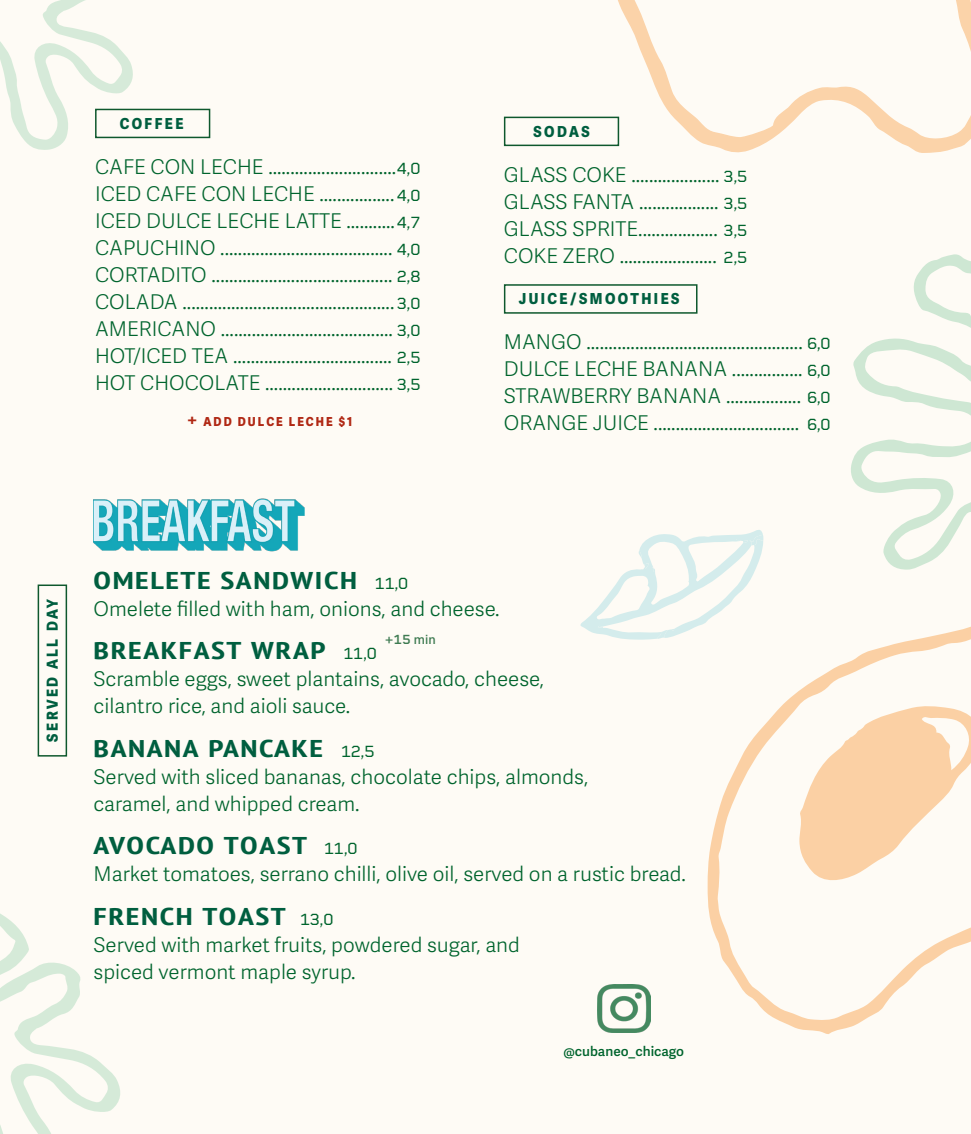
<style>
.page{position:relative;width:971px;height:1134px;background:#fff}
.page>*{position:absolute;margin:0;border:0;box-sizing:border-box;transform-origin:0 0}
.t1{font:700 condensed 24.3px "PT Sans";letter-spacing:.05em;color:#005e3f;scale:1.3 1}
.t2{font:300 20.4px/27px "Adelle Sans Devanagari";color:#00642d}
.t3{font:16.5px "Rigid Square";color:#00642d}
.t4{font:800 15.15px "Adelle Sans Devanagari";letter-spacing:.18em;color:#005e3f;scale:.9 1}
.t5{font:600 13.5px "Adelle Sans Devanagari";color:#00642d}
.t6{font:600 13.5px "Tamil Sangam MN";color:#3f7b52}
.t7{font:800 12.45px "Adelle Sans Devanagari";letter-spacing:.18em;color:#b02814;scale:.9 1}
.s1{font-family:"Apparat Extra Cond";font-size:18.9px}
.s2{font-family:"Rigid Square";font-weight:400;font-stretch:normal;font-size:16.5px;color:#00642d}
.s3{font-family:"Rigid Square"}
</style>
<div class="page">
<div style="left:0;top:0;width:970px;height:1134px;background:#fefbf5"></div>
<svg style="left:707px;top:627px;width:263px;height:407px"></svg>
<svg style="left:799px;top:705px;width:171px;height:179px"></svg>
<svg style="left:0;top:913px;width:120px;height:221px"></svg>
<svg style="left:851px;top:254px;width:119px;height:316px"></svg>
<svg style="left:511px;top:0;width:459px;height:153px"></svg>
<svg style="left:0;top:0;width:135px;height:150px"></svg>
<div style="left:38px;top:585px;width:29px;height:172px;border:2px solid #0e582d"></div>
<img style="left:94px;top:498px;width:211px;height:54px">
<svg style="left:580px;top:530px;width:183px;height:110px"></svg>
<img style="left:597px;top:985px;width:53px;height:48px">
<div style="left:95px;top:109px;width:115px;height:29px;border:2px solid #0e582d"></div>
<div style="left:504px;top:117px;width:115px;height:29px;border:2px solid #0e582d"></div>
<div style="left:504px;top:284px;width:193px;height:30px;border:2px solid #0e582d"></div>
<p class="t4" style="left:120px;top:115px;width:72px">COFFEE</p>
<p class="t2" style="left:95px;top:155px;width:303px">CAFE CON LECHE .............................</p>
<p class="t2" style="left:95px;top:182px;width:301px">ICED CAFE CON LECHE .................</p>
<p class="t2" style="left:95px;top:209px;width:301px">ICED DULCE LECHE LATTE ...........</p>
<p class="t2" style="left:95px;top:236px;width:299px">CAPUCHINO .......................................<br>CORTADITO .........................................</p>
<p class="t2" style="left:95px;top:290px;width:301px">COLADA ................................................</p>
<p class="t2" style="left:95px;top:317px;width:299px">AMERICANO .......................................</p>
<p class="t2" style="left:95px;top:344px;width:298px">HOT/ICED TEA ....................................</p>
<p class="t2" style="left:95px;top:371px;width:299px">HOT CHOCOLATE .............................</p>
<p class="t7" style="left:187px;top:414px;width:185px"><span class="s1">+</span> ADD DULCE LECHE $1</p>
<p class="t3" style="left:396px;top:158px;width:26px">4,0</p>
<p class="t3" style="left:396px;top:185px;width:26px">4,0</p>
<p class="t3" style="left:396px;top:212px;width:26px">4,7</p>
<p class="t3" style="left:396px;top:239px;width:26px">4,0</p>
<p class="t3" style="left:396px;top:266px;width:26px">2,8</p>
<p class="t3" style="left:396px;top:293px;width:26px">3,0</p>
<p class="t3" style="left:396px;top:320px;width:26px">3,0</p>
<p class="t3" style="left:396px;top:347px;width:26px">2,5</p>
<p class="t3" style="left:396px;top:374px;width:26px">3,5</p>
<p class="t4" style="left:533px;top:123px;width:64px">SODAS</p>
<p class="t2" style="left:504px;top:163px;width:217px">GLASS COKE ....................</p>
<p class="t2" style="left:504px;top:190px;width:216px">GLASS FANTA ..................</p>
<p class="t2" style="left:504px;top:217px;width:215px">GLASS SPRITE..................</p>
<p class="t2" style="left:504px;top:244px;width:214px">COKE ZERO ......................</p>
<p class="t4" style="left:518px;top:290px;width:180px">JUICE/SMOOTHIES</p>
<p class="t2" style="left:504px;top:330px;width:300px">MANGO .................................................</p>
<p class="t2" style="left:504px;top:357px;width:300px">DULCE LECHE BANANA ................</p>
<p class="t2" style="left:504px;top:384px;width:299px">STRAWBERRY BANANA .................</p>
<p class="t2" style="left:504px;top:411px;width:297px">ORANGE JUICE .................................</p>
<p class="t3" style="left:723px;top:167px;width:26px">3,5</p>
<p class="t3" style="left:723px;top:194px;width:26px">3,5</p>
<p class="t3" style="left:723px;top:221px;width:26px">3,5</p>
<p class="t3" style="left:723px;top:248px;width:26px">2,5</p>
<p class="t3" style="left:806px;top:333px;width:26px">6,0</p>
<p class="t3" style="left:806px;top:360px;width:26px">6,0</p>
<p class="t3" style="left:806px;top:387px;width:26px">6,0</p>
<p class="t3" style="left:806px;top:414px;width:26px">6,0</p>
<p class="t4" style="left:44px;top:742px;width:160px;rotate:-90deg">SERVED ALL DAY</p>
<p class="t1" style="left:94px;top:564px;width:244px">OMELETE SANDWICH <span class="s2">11,0</span></p>
<p class="t2" style="left:94px;top:596px;width:407px">Omelete filled with ham, onions, and cheese.</p>
<p class="t1" style="left:94px;top:634px;width:220px">BREAKFAST WRAP <span class="s2">11,0</span></p>
<p class="t6" style="left:385px;top:631px;width:52px">+<span class="s3">15</span> min</p>
<p class="t2" style="left:94px;top:667px;width:452px">Scramble eggs, sweet plantains, avocado, cheese,</p>
<p class="t2" style="left:94px;top:694px;width:258px">cilantro rice, and aioli sauce.</p>
<p class="t1" style="left:94px;top:732px;width:218px">BANANA PANCAKE <span class="s2">12,5</span></p>
<p class="t2" style="left:94px;top:764px;width:496px">Served with sliced bananas, chocolate chips, almonds,</p>
<p class="t2" style="left:94px;top:791px;width:267px">caramel, and whipped cream.</p>
<p class="t1" style="left:94px;top:829px;width:205px">AVOCADO TOAST <span class="s2">11,0</span></p>
<p class="t2" style="left:94px;top:862px;width:594px">Market tomatoes, serrano chilli, olive oil, served on a rustic bread.</p>
<p class="t1" style="left:94px;top:900px;width:186px">FRENCH TOAST <span class="s2">13,0</span></p>
<p class="t2" style="left:94px;top:932px;width:428px">Served with market fruits, powdered sugar, and</p>
<p class="t2" style="left:94px;top:959px;width:264px">spiced vermont maple syrup.</p>
<p class="t5" style="left:563px;top:1043px;width:122px">@cubaneo_chicago</p>
</div>
